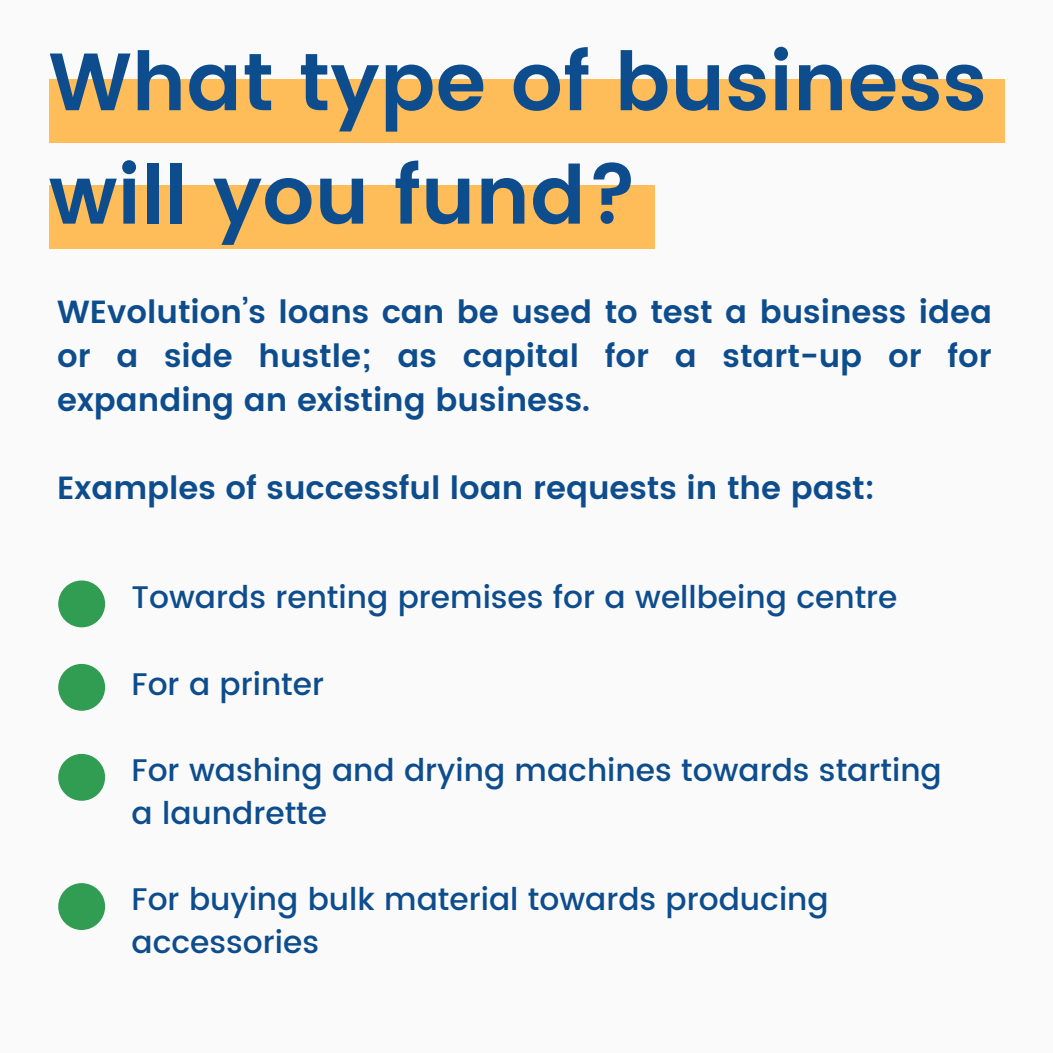
<style>
.page{position:relative;width:1053px;height:1053px;background:#fff}
.page>*{position:absolute;margin:0;border:0;box-sizing:border-box;transform-origin:0 0}
.t1{font:600 81.25px "Poppins";color:#0e4d8d}
.t2{font:600 32px/44px "Poppins";color:#0e4d8d;text-align:justify}
.t3{font:500 31.25px "Poppins";color:#0e4d8d}
</style>
<div class="page">
<div style="left:0;top:0;width:1052px;height:1053px;background:#fafafa"></div>
<div style="left:49px;top:185px;width:605px;height:64px;background:#ffbd59"></div>
<div style="left:49px;top:80px;width:955px;height:63px;background:#ffbd59"></div>
<div style="left:58px;top:883px;width:47px;height:47px;background:#319d52;border-radius:50%"></div>
<div style="left:58px;top:754px;width:47px;height:47px;background:#319d52;border-radius:50%"></div>
<div style="left:58px;top:664px;width:47px;height:47px;background:#319d52;border-radius:50%"></div>
<div style="left:58px;top:580px;width:47px;height:47px;background:#319d52;border-radius:50%"></div>
<p class="t1" style="left:49px;top:35px;width:939px">What type of business</p>
<p class="t1" style="left:49px;top:148px;width:590px">will you fund?</p>
<p class="t2" style="left:57px;top:290px;width:936px">WEvolution’s loans can be used to test a business idea or a side hustle; as capital for a start-up or for expanding an existing business.</p>
<p class="t2" style="left:57px;top:466px;width:819px">Examples of successful loan requests in the past:</p>
<p class="t3" style="left:132px;top:579px;width:767px">Towards renting premises for a wellbeing centre</p>
<p class="t3" style="left:132px;top:665px;width:194px">For a printer</p>
<p class="t3" style="left:132px;top:752px;width:811px">For washing and drying machines towards starting</p>
<p class="t3" style="left:132px;top:795px;width:197px">a laundrette</p>
<p class="t3" style="left:132px;top:881px;width:698px">For buying bulk material towards producing</p>
<p class="t3" style="left:132px;top:924px;width:189px">accessories</p>
</div>
